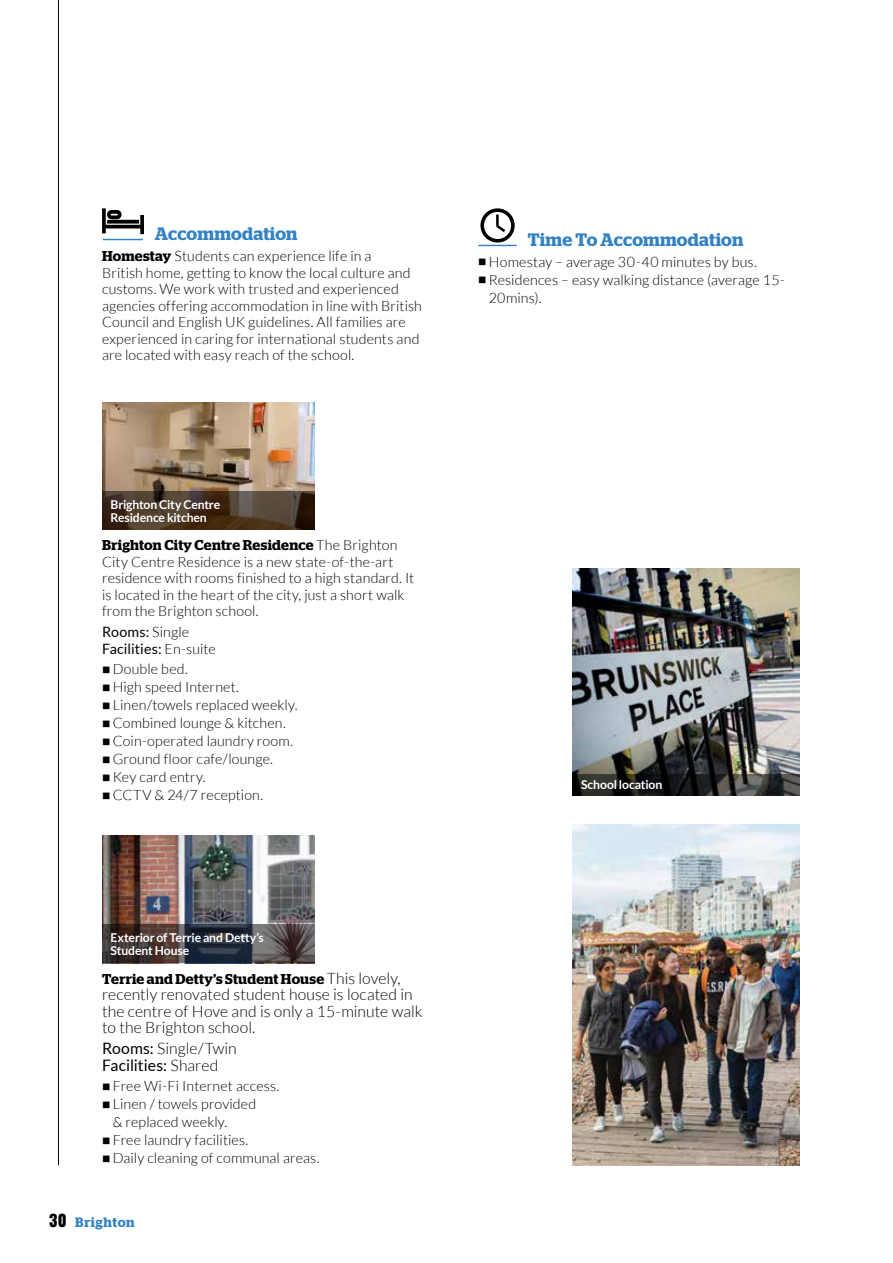
<style>
.page{position:relative;width:893px;height:1263px;background:#fff}
.page>*{position:absolute;margin:0;border:0;box-sizing:border-box;transform-origin:0 0}
.t1{font:600 18px "Stag";letter-spacing:.01em;color:#3382c4}
.t2{font:300 15.75px/16.5px "Lato";letter-spacing:.005em;color:#000}
.t3{font:15.75px/16.5px "Lato";color:#000}
.t4{font:300 14.25px/16.5px "Lato";letter-spacing:.01em;color:#000}
.t5{font:600 14.25px "Stag";letter-spacing:.02em;color:#000}
.t6{font:14.25px/16.5px "Lato";letter-spacing:.005em;color:#000}
.t7{font:600 13.5px "Stag";letter-spacing:.045em;color:#3382c4}
.t8{font:700 12.15px/12.9px "Lato";letter-spacing:-.01em;color:#fff}
.s1{font-family:"Stag";font-weight:600}
.s2{font-family:"Lato";font-weight:300}
.s3{font-weight:300}
.s4{font-family:"Lato";font-weight:300;font-size:15.75px}
.s5{font-family:"Oswald";font-weight:800;font-size:16.2px;color:#000}
</style>
<div class="page">
<img style="left:573px;top:825px;width:226px;height:340px">
<hr style="left:58px;top:0;width:1px;height:1165px;background:#000">
<hr style="left:103px;top:239px;width:39px;height:1px;background:#3382c4">
<svg style="left:102px;top:230px;width:4px;height:3px"></svg>
<svg style="left:140px;top:230px;width:4px;height:4px"></svg>
<svg style="left:102px;top:208px;width:42px;height:22px"></svg>
<img style="left:102px;top:402px;width:213px;height:89px">
<svg style="left:102px;top:491px;width:213px;height:39px;background:#483626"></svg>
<img style="left:102px;top:835px;width:213px;height:90px">
<svg style="left:102px;top:925px;width:213px;height:38px;background:#403c40"></svg>
<hr style="left:479px;top:245px;width:37px;height:1px;background:#3382c4">
<svg style="left:496px;top:213px;width:12px;height:22px"></svg>
<div style="left:480px;top:208px;width:35px;height:35px;border:4px solid #000;border-radius:50%"></div>
<img style="left:573px;top:568px;width:226px;height:206px">
<svg style="left:573px;top:774px;width:226px;height:21px;background:#282827"></svg>
<p class="t1" style="left:155px;top:223px;width:144px">Accommodation</p>
<p class="t4" style="left:102px;top:248px;width:321px"><span class="s1">Homestay</span> Students can experience life in a<br>British home, getting to know the local culture and customs. We work with trusted and experienced agencies offering accommodation in line with British Council and English UK guidelines. All families are experienced in caring for international students and are located with easy reach of the school.</p>
<p class="t8" style="left:111px;top:498px;width:111px">Brighton City Centre<br>Residence kitchen</p>
<p class="t5" style="left:102px;top:537px;width:297px">Brighton City Centre Residence <span class="s2">The Brighton</span></p>
<p class="t4" style="left:102px;top:554px;width:314px">City Centre Residence is a new state-of-the-art residence with rooms finished to a high standard. It is located in the heart of the city, just a short walk from the Brighton school.</p>
<p class="t6" style="left:102px;top:624px;width:115px">Rooms: <span class="s3">Single<br></span>Facilities: <span class="s3">En-suite</span></p>
<p class="t4" style="left:102px;top:661px;width:87px">■ Double bed.</p>
<p class="t4" style="left:102px;top:679px;width:138px">■ High speed Internet.</p>
<p class="t4" style="left:102px;top:697px;width:197px">■ Linen/towels replaced weekly.</p>
<p class="t4" style="left:102px;top:715px;width:185px">■ Combined lounge &amp; kitchen.</p>
<p class="t4" style="left:102px;top:733px;width:192px">■ Coin-operated laundry room.</p>
<p class="t4" style="left:102px;top:751px;width:173px">■ Ground floor cafe/lounge.</p>
<p class="t4" style="left:102px;top:769px;width:105px">■ Key card entry.</p>
<p class="t4" style="left:102px;top:787px;width:163px">■ CCTV &amp; 24/7 reception.</p>
<p class="t8" style="left:111px;top:931px;width:155px">Exterior of Terrie and Detty’s<br>Student House</p>
<p class="t5" style="left:102px;top:970px;width:300px">Terrie and Detty’s Student House <span class="s4">This lovely,</span></p>
<p class="t2" style="left:102px;top:986px;width:322px">recently renovated student house is located in the centre of Hove and is only a 15-minute walk to the Brighton school.</p>
<p class="t3" style="left:102px;top:1040px;width:136px">Rooms: <span class="s3">Single/Twin<br></span>Facilities: <span class="s3">Shared</span></p>
<p class="t4" style="left:102px;top:1078px;width:179px">■ Free Wi-Fi Internet access.</p>
<p class="t4" style="left:113px;top:1095px;width:145px;line-height:18px;text-indent:-11px">■ Linen / towels provided &amp; replaced weekly.</p>
<p class="t4" style="left:102px;top:1132px;width:148px">■ Free laundry facilities.</p>
<p class="t4" style="left:102px;top:1150px;width:219px">■ Daily cleaning of communal areas.</p>
<p class="t7" style="left:49px;top:1214px;width:87px"><span class="s5">30</span> Brighton</p>
<p class="t1" style="left:528px;top:229px;width:217px">Time To Accommodation</p>
<p class="t4" style="left:478px;top:254px;width:280px">■ Homestay – average 30-40 minutes by bus.</p>
<p class="t4" style="left:489px;top:271px;width:298px;line-height:18px;text-indent:-11px">■ Residences – easy walking distance (average 15-<br>20mins).</p>
<p class="t8" style="left:581px;top:778px;width:83px">School location</p>
</div>
